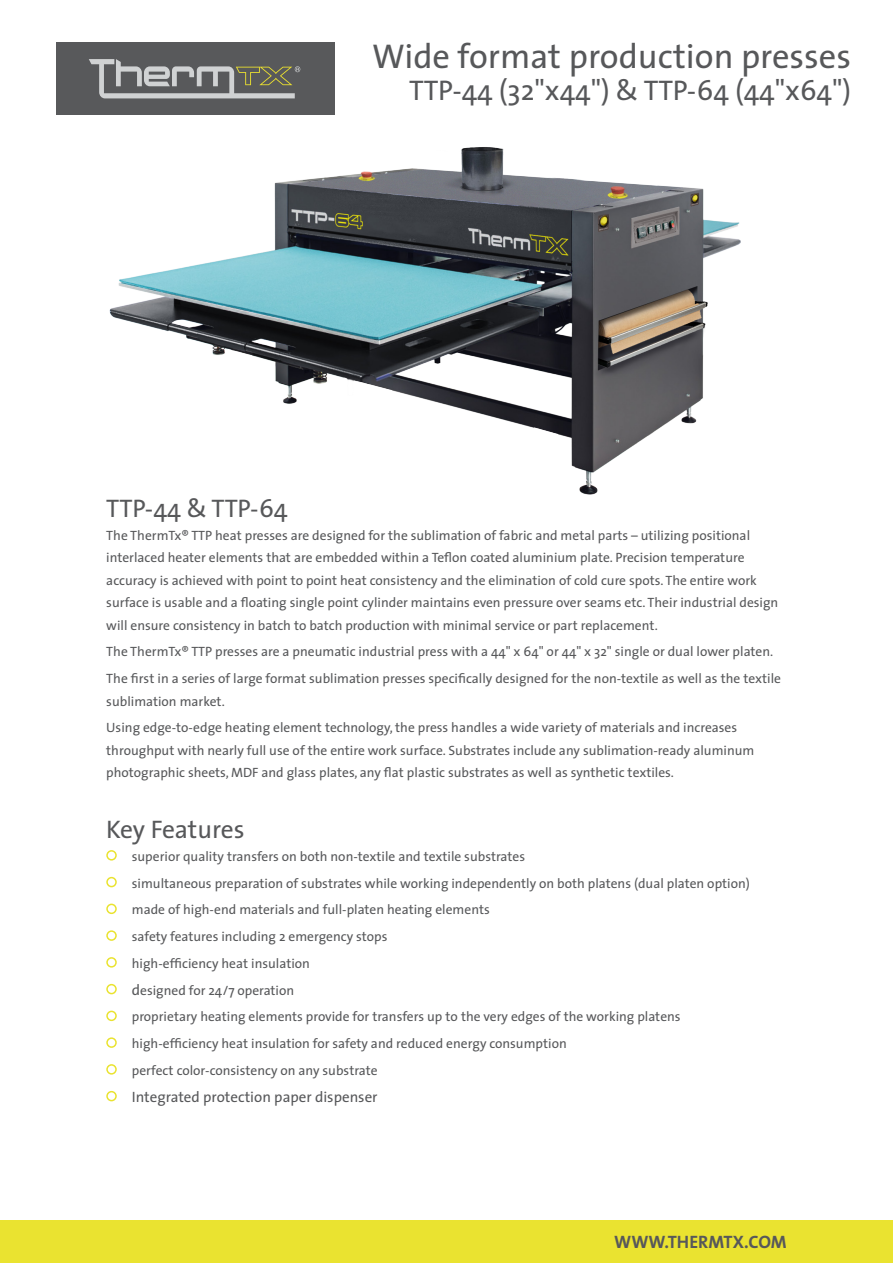
<style>
.page{position:relative;width:893px;height:1263px;background:#fff}
.page>*{position:absolute;margin:0;border:0;box-sizing:border-box;transform-origin:0 0}
.Product_head{font:34.5px "The Sans";color:#57585a}
.Product_head-2{font:28.5px "The Sans";color:#57585a}
.head_1{font:25.5px "The Sans";color:#57585a}
.t1{font:18px "The Sans Bold Caps";color:#57585a}
.Copy_06{font:15px "The Sans";color:#57585a}
.Copy_06-2{font:13.5px/22.5px "The Sans";color:#57585a}
.s1{font-size:15px}
</style>
<div class="page">
<div style="left:0;top:1220px;width:893px;height:43px;background:#eae330"></div>
<div style="left:56px;top:43px;width:279px;height:72px;background:#58595b"></div>
<svg style="left:89px;top:59px;width:211px;height:39px"></svg>
<img style="left:109px;top:147px;width:632px;height:348px">
<div style="left:106px;top:850px;width:11px;height:10px;border:2px solid #eae330;border-radius:50%"></div>
<div style="left:106px;top:877px;width:11px;height:10px;border:2px solid #eae330;border-radius:50%"></div>
<div style="left:106px;top:904px;width:11px;height:10px;border:2px solid #eae330;border-radius:50%"></div>
<div style="left:106px;top:930px;width:11px;height:11px;border:2px solid #eae330;border-radius:50%"></div>
<div style="left:106px;top:957px;width:11px;height:10px;border:2px solid #eae330;border-radius:50%"></div>
<div style="left:106px;top:984px;width:11px;height:10px;border:2px solid #eae330;border-radius:50%"></div>
<div style="left:106px;top:1011px;width:11px;height:10px;border:2px solid #eae330;border-radius:50%"></div>
<div style="left:106px;top:1037px;width:11px;height:11px;border:2px solid #eae330;border-radius:50%"></div>
<div style="left:106px;top:1064px;width:11px;height:10px;border:2px solid #eae330;border-radius:50%"></div>
<div style="left:106px;top:1091px;width:11px;height:10px;border:2px solid #eae330;border-radius:50%"></div>
<p class="Product_head" style="left:372px;top:27px;width:481px">Wide format production presses</p>
<p class="Product_head-2" style="left:409px;top:67px;width:443px">TTP-44 (32"x44") &amp; TTP-64 (44"x64")</p>
<p class="head_1" style="left:106px;top:487px;width:183px">TTP-44 &amp; TTP-64</p>
<p class="Copy_06-2" style="left:106px;top:523px;width:674px">The ThermTx® TTP heat presses are designed for the sublimation of fabric and metal parts – utilizing positional interlaced heater elements that are embedded within a Teflon coated aluminium plate. Precision temperature accuracy is achieved with point to point heat consistency and the elimination of cold cure spots. The entire work surface is usable and a floating single point cylinder maintains even pressure over seams etc. Their industrial design will ensure consistency in batch to batch production with minimal service or part replacement.</p>
<p class="Copy_06-2" style="left:106px;top:640px;width:668px">The ThermTx® TTP presses are a pneumatic industrial press with a 44" x 64" or 44" x 32" single or dual lower platen.</p>
<p class="Copy_06-2" style="left:106px;top:667px;width:676px">The first in a series of large format sublimation presses specifically designed for the non-textile as well as the textile sublimation market.</p>
<p class="Copy_06-2" style="left:106px;top:716px;width:650px">Using edge-to-edge heating element technology, the press handles a wide variety of materials and increases throughput with nearly full use of the entire work surface. Substrates include any sublimation-ready aluminum photographic sheets, MDF and glass plates, any flat plastic substrates as well as synthetic textiles.</p>
<p class="head_1" style="left:106px;top:808px;width:140px">Key Features</p>
<p class="Copy_06-2" style="left:132px;top:844px;width:395px">superior quality transfers on both non-textile and textile substrates</p>
<p class="Copy_06-2" style="left:132px;top:871px;width:620px">simultaneous preparation of substrates while working independently on both platens (dual platen option)</p>
<p class="Copy_06-2" style="left:132px;top:898px;width:359px">made of high-end materials and full-platen heating elements</p>
<p class="Copy_06-2" style="left:132px;top:925px;width:257px">safety features including 2 emergency stops</p>
<p class="Copy_06-2" style="left:132px;top:951px;width:180px">high-efficiency heat insulation</p>
<p class="Copy_06-2" style="left:132px;top:978px;width:164px"><span class="s1">d</span>esigned for 24/7 operation</p>
<p class="Copy_06-2" style="left:132px;top:1005px;width:550px">proprietary heating elements provide for transfers up to the very edges of the working platens</p>
<p class="Copy_06-2" style="left:132px;top:1032px;width:436px">high-efficiency heat insulation for safety and reduced energy consumption</p>
<p class="Copy_06-2" style="left:132px;top:1058px;width:247px">perfect color-consistency on any substrate</p>
<p class="Copy_06" style="left:132px;top:1084px;width:247px">Integrated protection paper dispenser</p>
<h3 class="t1" style="left:614px;top:1226px;width:174px">WWW.THERMTX.COM</h3>
</div>
